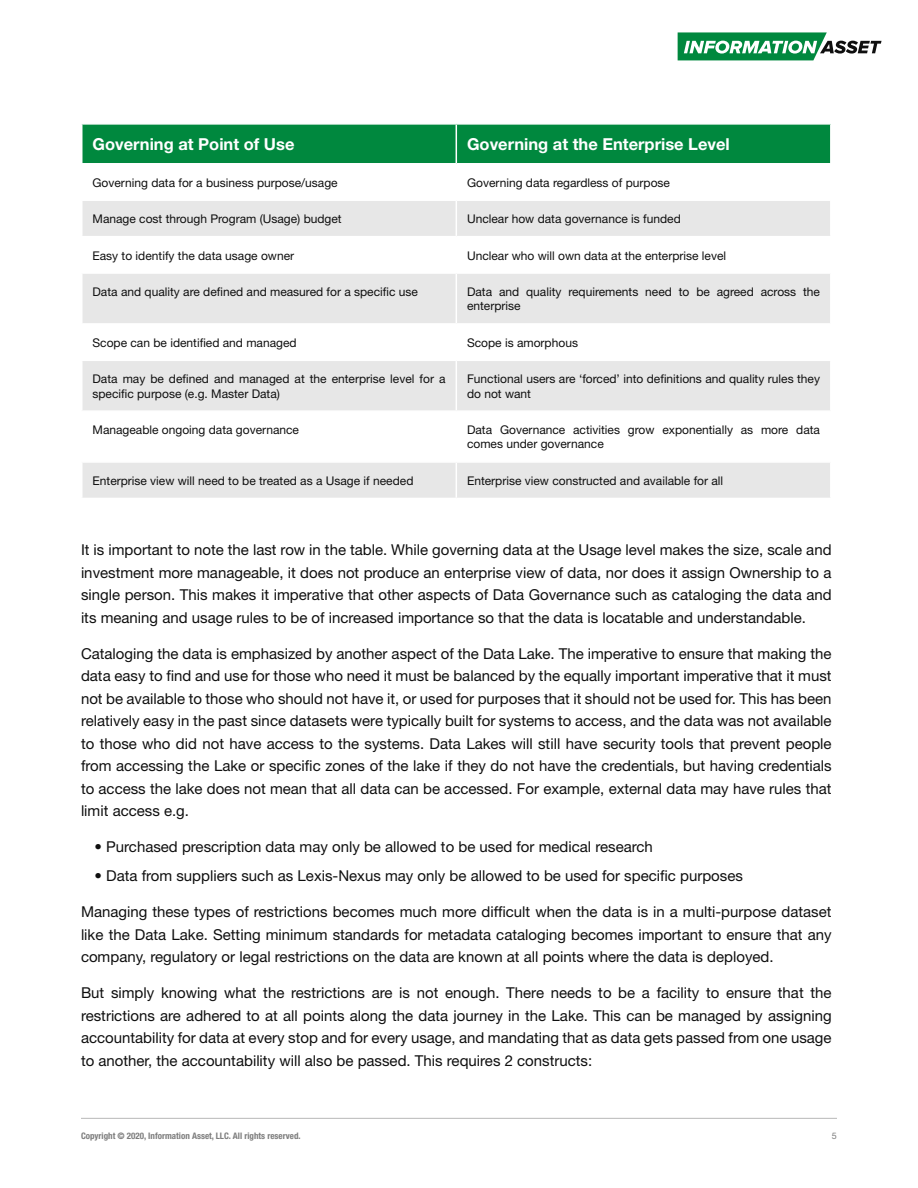
<style>
.page{position:relative;width:918px;height:1188px;background:#fff}
.page>*{position:absolute;margin:0;border:0;box-sizing:border-box;transform-origin:0 0}
.t1{font:700 16.5px "Helvetica Neue";color:#fff}
.t2{font:15px/22.5px "Helvetica Neue";color:#0f0f0f;text-align:justify}
.t3{font:12px/14.4px "Helvetica Neue";color:#0f0f0f}
.t4{font:700 condensed 9px "Helvetica Neue";color:#7d7d7d}
.t5{font:9px "Helvetica Neue";color:#7d7d7d}
</style>
<div class="page">
<hr style="left:81px;top:1118px;width:756px;height:1px;background:#b9b9b9">
<svg style="left:678px;top:32px;width:204px;height:28px"></svg>
<div style="left:82px;top:125px;width:748px;height:38px;background:#00883e"></div>
<svg style="left:82px;top:201px;width:748px;height:297px;fill:#e7e7e7"></svg>
<hr style="left:456px;top:125px;width:1px;height:38px;background:#fff">
<hr style="left:456px;top:201px;width:1px;height:35px;background:#fff">
<hr style="left:81px;top:236px;width:375px;height:1px;background:#fff">
<hr style="left:456px;top:236px;width:376px;height:1px;background:#fff">
<hr style="left:456px;top:237px;width:1px;height:35px;background:#fff">
<hr style="left:81px;top:272px;width:375px;height:2px;background:#fff">
<hr style="left:456px;top:272px;width:376px;height:2px;background:#fff">
<hr style="left:456px;top:274px;width:1px;height:49px;background:#fff">
<hr style="left:81px;top:323px;width:375px;height:2px;background:#fff">
<hr style="left:456px;top:323px;width:376px;height:2px;background:#fff">
<hr style="left:456px;top:325px;width:1px;height:35px;background:#fff">
<hr style="left:81px;top:360px;width:375px;height:1px;background:#fff">
<hr style="left:456px;top:360px;width:376px;height:1px;background:#fff">
<hr style="left:456px;top:361px;width:1px;height:49px;background:#fff">
<hr style="left:81px;top:410px;width:375px;height:2px;background:#fff">
<hr style="left:456px;top:410px;width:376px;height:2px;background:#fff">
<hr style="left:456px;top:412px;width:1px;height:49px;background:#fff">
<hr style="left:81px;top:461px;width:375px;height:2px;background:#fff">
<hr style="left:456px;top:461px;width:376px;height:2px;background:#fff">
<hr style="left:456px;top:463px;width:1px;height:35px;background:#fff">
<p class="t1" style="left:93px;top:134px;width:203px">Governing at Point of Use</p>
<p class="t1" style="left:467px;top:134px;width:264px">Governing at the Enterprise Level</p>
<p class="t3" style="left:93px;top:175px;width:247px">Governing data for a business purpose/usage</p>
<p class="t3" style="left:467px;top:175px;width:204px">Governing data regardless of purpose</p>
<p class="t3" style="left:93px;top:212px;width:251px">Manage cost through Program (Usage) budget</p>
<p class="t3" style="left:467px;top:212px;width:215px">Unclear how data governance is funded</p>
<p class="t3" style="left:93px;top:248px;width:203px">Easy to identify the data usage owner</p>
<p class="t3" style="left:467px;top:248px;width:261px">Unclear who will own data at the enterprise level</p>
<p class="t3" style="left:93px;top:284px;width:327px">Data and quality are defined and measured for a specific use</p>
<p class="t3" style="left:467px;top:284px;width:354px">Data and quality requirements need to be agreed across the enterprise</p>
<p class="t3" style="left:93px;top:335px;width:206px">Scope can be identified and managed</p>
<p class="t3" style="left:467px;top:335px;width:112px">Scope is amorphous</p>
<p class="t3" style="left:93px;top:372px;width:354px">Data may be defined and managed at the enterprise level for a specific purpose (e.g. Master Data)</p>
<p class="t3" style="left:467px;top:372px;width:354px">Functional users are ‘forced’ into definitions and quality rules they do not want</p>
<p class="t3" style="left:93px;top:422px;width:208px">Manageable ongoing data governance</p>
<p class="t3" style="left:467px;top:422px;width:354px">Data Governance activities grow exponentially as more data comes under governance</p>
<p class="t3" style="left:93px;top:473px;width:322px">Enterprise view will need to be treated as a Usage if needed</p>
<p class="t3" style="left:467px;top:473px;width:258px">Enterprise view constructed and available for all</p>
<p class="t2" style="left:81px;top:538px;width:752px">It is important to note the last row in the table. While governing data at the Usage level makes the size, scale and investment more manageable, it does not produce an enterprise view of data, nor does it assign Ownership to a single person. This makes it imperative that other aspects of Data Governance such as cataloging the data and its meaning and usage rules to be of increased importance so that the data is locatable and understandable.</p>
<p class="t2" style="left:81px;top:642px;width:752px">Cataloging the data is emphasized by another aspect of the Data Lake. The imperative to ensure that making the data easy to find and use for those who need it must be balanced by the equally important imperative that it must not be available to those who should not have it, or used for purposes that it should not be used for. This has been relatively easy in the past since datasets were typically built for systems to access, and the data was not available to those who did not have access to the systems. Data Lakes will still have security tools that prevent people from accessing the Lake or specific zones of the lake if they do not have the credentials, but having credentials to access the lake does not mean that all data can be accessed. For example, external data may have rules that limit access e.g.</p>
<p class="t2" style="left:94px;top:835px;width:560px">• Purchased prescription data may only be allowed to be used for medical research</p>
<p class="t2" style="left:94px;top:864px;width:650px">• Data from suppliers such as Lexis-Nexus may only be allowed to be used for specific purposes</p>
<p class="t2" style="left:81px;top:900px;width:752px">Managing these types of restrictions becomes much more difficult when the data is in a multi-purpose dataset like the Data Lake. Setting minimum standards for metadata cataloging becomes important to ensure that any company, regulatory or legal restrictions on the data are known at all points where the data is deployed.</p>
<p class="t2" style="left:81px;top:981px;width:752px">But simply knowing what the restrictions are is not enough. There needs to be a facility to ensure that the restrictions are adhered to at all points along the data journey in the Lake. This can be managed by assigning accountability for data at every stop and for every usage, and mandating that as data gets passed from one usage to another, the accountability will also be passed. This requires 2 constructs:</p>
<p class="t4" style="left:81px;top:1130px;width:221px">Copyright © 2020, Information Asset, LLC. All rights reserved.</p>
<p class="t5" style="left:832px;top:1130px;width:7px">5</p>
</div>
